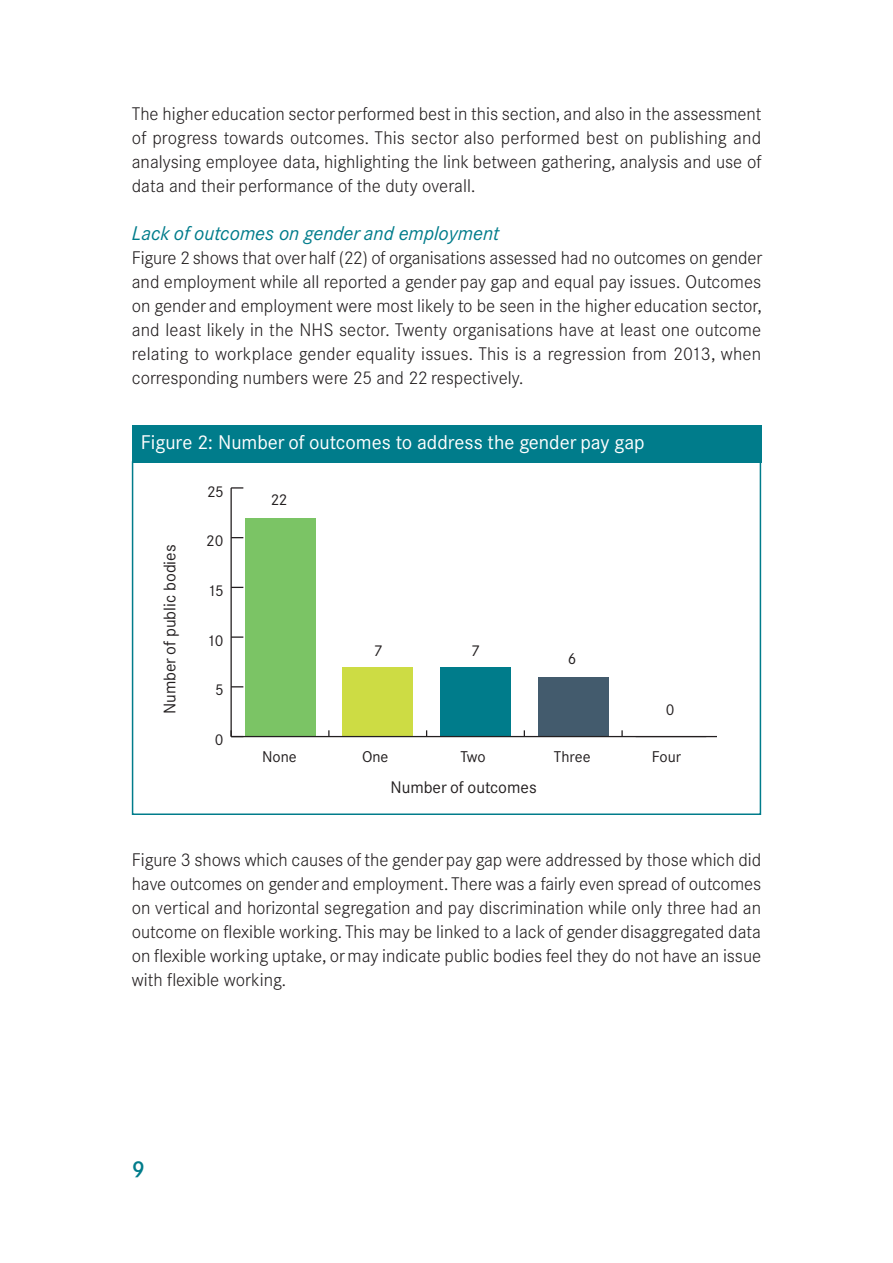
<style>
.page{position:relative;width:893px;height:1263px;background:#fff}
.page>*{position:absolute;margin:0;border:0;box-sizing:border-box;transform-origin:0 0}
.t1{font:500 22.5px "Corporate Sans BQ";color:#007c8b}
.t2{font:19.5px "Corporate Sans BQ";color:#fff}
.t3{font:italic 19.5px "Corporate Sans BQ";color:#007c8b}
.t4{font:300 18px/24px "Corporate Sans BQ";color:#231f20;text-align:justify}
.t5{font:16.5px "Corporate Sans BQ";color:#231f20}
.t6{font:15.3px "Corporate Sans BQ";color:#231f20}
</style>
<div class="page">
<div style="left:132px;top:461px;width:629px;height:354px;border:2px solid #007c8b"></div>
<div style="left:132px;top:425px;width:629px;height:38px;background:#007c8b"></div>
<div style="left:245px;top:518px;width:70px;height:218px;background:#7bc465"></div>
<div style="left:343px;top:667px;width:70px;height:69px;background:#cddc44"></div>
<div style="left:440px;top:667px;width:71px;height:69px;background:#007c8b"></div>
<div style="left:538px;top:677px;width:70px;height:59px;background:#435b6d"></div>
<hr style="left:231px;top:736px;width:486px;height:1px;background:#231f20">
<svg style="left:621px;top:730px;width:2px;height:6px"></svg>
<hr style="left:230px;top:488px;width:2px;height:248px;background:#231f20">
<svg style="left:230px;top:730px;width:13px;height:7px"></svg>
<svg style="left:231px;top:686px;width:12px;height:1px"></svg>
<svg style="left:231px;top:636px;width:12px;height:2px"></svg>
<svg style="left:231px;top:487px;width:12px;height:2px"></svg>
<p class="t4" style="left:132px;top:103px;width:631px">The higher education sector performed best in this section, and also in the assessment of progress towards outcomes. This sector also performed best on publishing and analysing employee data, highlighting the link between gathering, analysis and use of data and their performance of the duty overall.</p>
<p class="t3" style="left:132px;top:226px;width:369px">Lack of outcomes on gender and employment</p>
<p class="t4" style="left:132px;top:247px;width:632px">Figure 2 shows that over half (22) of organisations assessed had no outcomes on gender and employment while all reported a gender pay gap and equal pay issues. Outcomes on gender and employment were most likely to be seen in the higher education sector, and least likely in the NHS sector. Twenty organisations have at least one outcome relating to workplace gender equality issues. This is a regression from 2013, when corresponding numbers were 25 and 22 respectively.</p>
<p class="t2" style="left:141px;top:435px;width:505px">Figure 2: Number of outcomes to address the gender pay gap</p>
<p class="t5" style="left:164px;top:714px;width:171px;rotate:-90deg">Number of public bodies</p>
<p class="t6" style="left:207px;top:486px;width:18px">25</p>
<p class="t6" style="left:206px;top:535px;width:19px">20</p>
<p class="t6" style="left:207px;top:585px;width:18px">15</p>
<p class="t6" style="left:207px;top:635px;width:18px">10</p>
<p class="t6" style="left:215px;top:685px;width:10px">5</p>
<p class="t6" style="left:215px;top:734px;width:10px">0</p>
<p class="t6" style="left:271px;top:494px;width:18px">22</p>
<p class="t6" style="left:374px;top:645px;width:10px">7</p>
<p class="t6" style="left:471px;top:645px;width:10px">7</p>
<p class="t6" style="left:568px;top:653px;width:10px">6</p>
<p class="t6" style="left:666px;top:704px;width:10px">0</p>
<p class="t6" style="left:262px;top:751px;width:36px">None</p>
<p class="t6" style="left:362px;top:751px;width:28px">One</p>
<p class="t6" style="left:460px;top:751px;width:27px">Two</p>
<p class="t6" style="left:554px;top:751px;width:38px">Three</p>
<p class="t6" style="left:652px;top:751px;width:31px">Four</p>
<p class="t5" style="left:390px;top:782px;width:148px">Number of outcomes</p>
<p class="t4" style="left:132px;top:849px;width:631px">Figure 3 shows which causes of the gender pay gap were addressed by those which did have outcomes on gender and employment. There was a fairly even spread of outcomes on vertical and horizontal segregation and pay discrimination while only three had an outcome on flexible working. This may be linked to a lack of gender disaggregated data on flexible working uptake, ormay indicate public bodies feel they do not have an issue with flexible working.</p>
<p class="t1" style="left:132px;top:1161px;width:15px">9</p>
</div>
